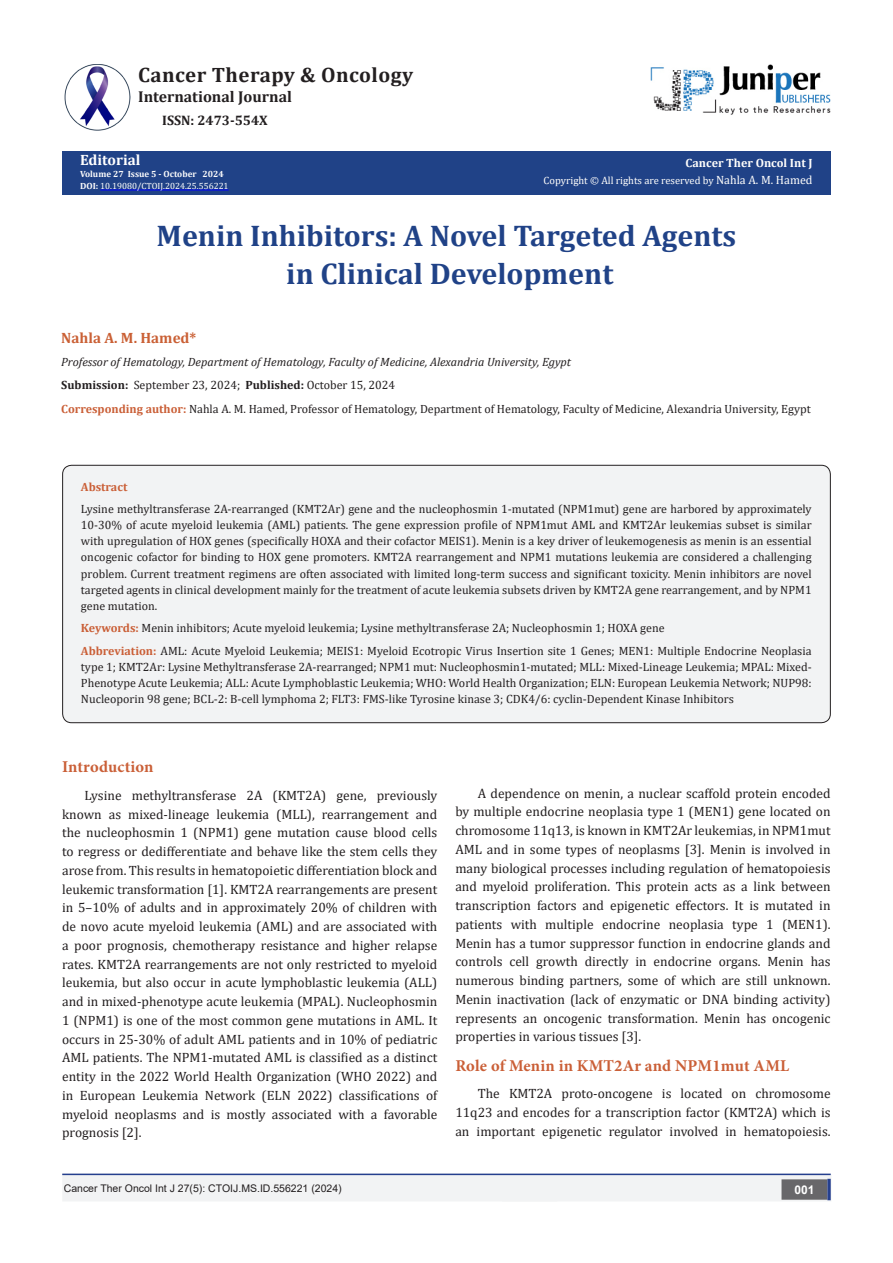
<style>
.page{position:relative;width:893px;height:1263px;background:#fff}
.page>*{position:absolute;margin:0;border:0;box-sizing:border-box;transform-origin:0 0}
.t1{font:700 30px/37.5px "Cambria";color:#204287;text-align:center}
.t2{font:700 20.85px "Cambria";letter-spacing:.02em;color:#231f20}
.t3{font:700 16.5px "Minion Pro";letter-spacing:.01em;color:#ca5f37}
.t4{font:700 15.75px "Cambria";color:#231f20}
.t5{font:700 15px "Cambria";color:#ca6035}
.t6{font:700 15px "Cambria";color:#fff}
.t7{font:700 13.8px "Cambria";color:#231f20}
.t8{font:13.5px/18.8px "Cambria";color:#231f20;text-align:justify}
.t9{font:12px/16.2px "Cambria";color:#231f20;text-align:justify}
.t10{font:italic 12px "Cambria";color:#231f20}
.t11{font:700 12px "Cambria";color:#fffefc}
.t12{font:700 12px "Cambria";color:#ca5f37}
.t13{font:700 12px "Arial";color:#fff}
.t14{font:10.5px "Arial";color:#231f20}
.t15{font:10.5px "Cambria";color:#fffefc}
.t16{font:9px "Cambria";color:#fff}
.t17{font:700 9px "Cambria";color:#fcfcfc}
.s1{font-weight:700;color:#fcfcfc}
.s2{font-weight:700}
.s3{font-size:12px}
.s4{font-weight:700;color:#ca5f37}
</style>
<div class="page">
<div style="left:62px;top:151px;width:768px;height:44px;background:#204287"></div>
<hr style="left:100px;top:190px;width:129px;height:1px;background:#00f">
<div style="left:63px;top:1175px;width:493px;height:26px;background:#f2f3f4"></div>
<div style="left:62px;top:1174px;width:495px;height:27px;border:2px solid #f2f3f4"></div>
<div style="left:502px;top:1174px;width:329px;height:27px;background:#f2f3f4;border:2px solid #f2f3f4"></div>
<div style="left:782px;top:1180px;width:45px;height:19px;background:#68676a"></div>
<div style="left:781px;top:1179px;width:46px;height:21px;border:2px solid #68676a"></div>
<svg style="left:827px;top:1179px;width:4px;height:21px"></svg>
<img style="left:651px;top:64px;width:180px;height:51px">
<img style="left:64px;top:64px;width:66px;height:66px">
<hr style="left:62px;top:1173px;width:769px;height:2px;background:#253f8e">
<div style="left:63px;top:465px;width:767px;height:258px;background:#f2f3f4;border-radius:9px"></div>
<div style="left:62px;top:465px;width:769px;height:258px;border:1px solid #231f20;border-radius:9px"></div>
<p class="t2" style="left:138px;top:60px;width:276px">Cancer Therapy &amp; Oncology</p>
<p class="t4" style="left:138px;top:86px;width:155px">International Journal</p>
<p class="t7" style="left:162px;top:110px;width:107px">ISSN: 2473-554X</p>
<p class="t6" style="left:80px;top:149px;width:62px">Editorial</p>
<p class="t17" style="left:80px;top:168px;width:145px">Volume 27 Issue 5 - October 2024</p>
<p class="t16" style="left:80px;top:181px;width:150px"><span class="s1">DOI</span><span class="s2">:</span> 10.19080/CTOIJ.2024.25.556221</p>
<p class="t11" style="left:686px;top:154px;width:128px">Cancer Ther Oncol Int J</p>
<p class="t15" style="left:544px;top:175px;width:270px">Copyright © All rights are reserved by <span class="s3">Nahla A. M. Hamed</span></p>
<p class="t1" style="left:157px;top:216px;width:581px">Menin Inhibitors: A Novel Targeted Agents in Clinical Development</p>
<p class="t5" style="left:61px;top:327px;width:137px">Nahla A. M. Hamed*</p>
<p class="t10" style="left:61px;top:353px;width:511px">Professor of Hematology, Department of Hematology, Faculty of Medicine, Alexandria University, Egypt</p>
<p class="t9" style="left:61px;top:377px;width:335px"><span class="s2">Submission:</span> September 23, 2024; <span class="s2">Published:</span> October 15, 2024</p>
<p class="t9" style="left:61px;top:400px;width:751px"><span class="s4">Corresponding author:</span> Nahla A. M. Hamed, Professor of Hematology, Department of Hematology, Faculty of Medicine, Alexandria University, Egypt</p>
<p class="t12" style="left:81px;top:478px;width:48px">Abstract</p>
<p class="t9" style="left:81px;top:501px;width:732px">Lysine methyltransferase 2A-rearranged (KMT2Ar) gene and the nucleophosmin 1-mutated (NPM1mut) gene are harbored by approximately 10-30% of acute myeloid leukemia (AML) patients. The gene expression profile of NPM1mut AML and KMT2Ar leukemias subset is similar with upregulation of HOX genes (specifically HOXA and their cofactor MEIS1). Menin is a key driver of leukemogenesis as menin is an essential oncogenic cofactor for binding to HOX gene promoters. KMT2A rearrangement and NPM1 mutations leukemia are considered a challenging problem. Current treatment regimens are often associated with limited long-term success and significant toxicity. Menin inhibitors are novel targeted agents in clinical development mainly for the treatment of acute leukemia subsets driven by KMT2A gene rearrangement, and by NPM1 gene mutation.</p>
<p class="t9" style="left:81px;top:620px;width:585px"><span class="s4">Keywords:</span> Menin inhibitors; Acute myeloid leukemia; Lysine methyltransferase 2A; Nucleophosmin 1; HOXA gene</p>
<p class="t9" style="left:81px;top:642px;width:732px"><span class="s4">Abbreviation:</span> AML: Acute Myeloid Leukemia; MEIS1: Myeloid Ecotropic Virus Insertion site 1 Genes; MEN1: Multiple Endocrine Neoplasia type 1; KMT2Ar: Lysine Methyltransferase 2A-rearranged; NPM1 mut: Nucleophosmin1-mutated; MLL: Mixed-Lineage Leukemia; MPAL: Mixed-Phenotype Acute Leukemia; ALL: Acute Lymphoblastic Leukemia; WHO: World Health Organization; ELN: European Leukemia Network; NUP98:<br>Nucleoporin 98 gene; BCL-2: B-cell lymphoma 2; FLT3: FMS-like Tyrosine kinase 3; CDK4/6: cyclin-Dependent Kinase Inhibitors</p>
<p class="t3" style="left:62px;top:755px;width:93px">Introduction</p>
<p class="t8" style="left:62px;top:786px;width:377px;text-indent:22px">Lysine methyltransferase 2A (KMT2A) gene, previously known as mixed-lineage leukemia (MLL), rearrangement and the nucleophosmin 1 (NPM1) gene mutation cause blood cells to regress or dedifferentiate and behave like the stem cells they arose from. This results in hematopoietic differentiation block and leukemic transformation [1]. KMT2A rearrangements are present in 5–10% of adults and in approximately 20% of children with de novo acute myeloid leukemia (AML) and are associated with a poor prognosis, chemotherapy resistance and higher relapse rates. KMT2A rearrangements are not only restricted to myeloid leukemia, but also occur in acute lymphoblastic leukemia (ALL) and in mixed-phenotype acute leukemia (MPAL). Nucleophosmin 1 (NPM1) is one of the most common gene mutations in AML. It occurs in 25-30% of adult AML patients and in 10% of pediatric AML patients. The NPM1-mutated AML is classified as a distinct entity in the 2022 World Health Organization (WHO 2022) and in European Leukemia Network (ELN 2022) classifications of myeloid neoplasms and is mostly associated with a favorable prognosis [2].</p>
<p class="t8" style="left:455px;top:783px;width:377px;text-indent:22px">A dependence on menin, a nuclear scaffold protein encoded by multiple endocrine neoplasia type 1 (MEN1) gene located on chromosome 11q13, is known in KMT2Ar leukemias, in NPM1mut AML and in some types of neoplasms [3]. Menin is involved in many biological processes including regulation of hematopoiesis and myeloid proliferation. This protein acts as a link between transcription factors and epigenetic effectors. It is mutated in patients with multiple endocrine neoplasia type 1 (MEN1).<br>Menin has a tumor suppressor function in endocrine glands and controls cell growth directly in endocrine organs. Menin has numerous binding partners, some of which are still unknown.<br>Menin inactivation (lack of enzymatic or DNA binding activity) represents an oncogenic transformation. Menin has oncogenic properties in various tissues [3].</p>
<p class="t3" style="left:455px;top:1054px;width:335px">Role of Menin in KMT2Ar and NPM1mut AML</p>
<p class="t8" style="left:455px;top:1084px;width:377px;text-indent:22px">The KMT2A proto-oncogene is located on chromosome 11q23 and encodes for a transcription factor (KMT2A) which is an important epigenetic regulator involved in hematopoiesis.</p>
<p class="t14" style="left:64px;top:1181px;width:279px">Cancer Ther Oncol Int J 27(5): CTOIJ.MS.ID.556221 (2024)</p>
<p class="t13" style="left:794px;top:1181px;width:22px">001</p>
</div>
